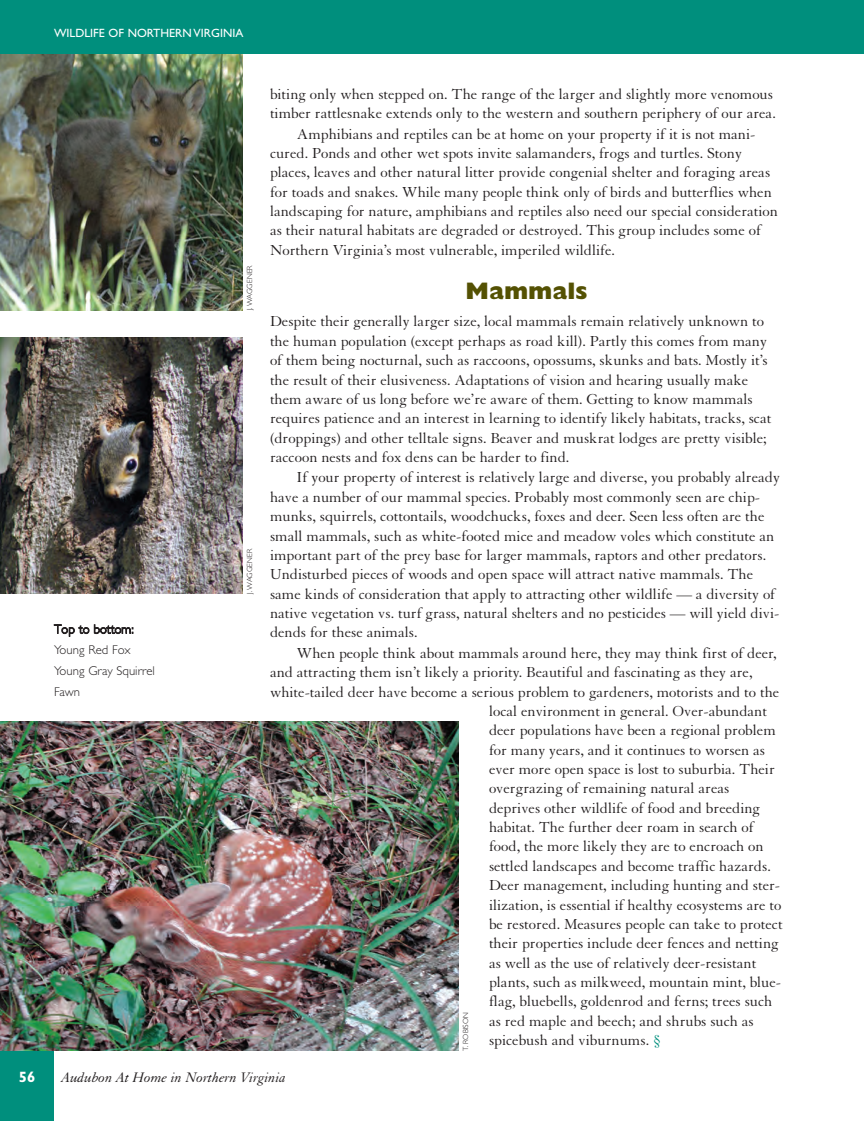
<style>
.page{position:relative;width:864px;height:1121px;background:#fff}
.page>*{position:absolute;margin:0;border:0;box-sizing:border-box;transform-origin:0 0}
.t1{font:800 24px "Gill Sans";color:#545103}
.t2{font:15.75px/19.4px "Granjon";color:#231f20}
.t3{font:italic 15px "Granjon";color:#231f20}
.t4{font:700 15px "Gill Sans";color:#fff}
.t5{font:300 12.75px/20.9px "Gill Sans";color:#231f20}
.t6{font:12px "Gill Sans";color:#fff}
.t7{font:300 7.5px "Gill Sans";letter-spacing:.015em;color:#231f20}
.s1{color:#008f7d}
</style>
<div class="page">
<div style="left:0;top:1050px;width:54px;height:70px;background:#008f7d"></div>
<img style="left:0;top:721px;width:459px;height:329px">
<img style="left:0;top:54px;width:243px;height:256px">
<img style="left:0;top:337px;width:243px;height:257px">
<div style="left:0;top:0;width:864px;height:54px;background:#008f7d"></div>
<p class="t6" style="left:54px;top:29px;width:191px">WILDLIFE OF NORTHERN VIRGINIA</p>
<p class="t5" style="left:54px;top:620px;width:103px">Top to bottom:<br>Young Red Fox<br>Young Gray Squirrel<br>Fawn</p>
<p class="t7" style="left:247px;top:310px;width:47px;rotate:-90deg">J. WAGGENER</p>
<p class="t7" style="left:247px;top:594px;width:47px;rotate:-90deg">J. WAGGENER</p>
<p class="t2" style="left:270px;top:86px;width:505px">biting only when stepped on. The range of the larger and slightly more venomous</p>
<p class="t2" style="left:270px;top:105px;width:507px">timber rattlesnake extends only to the western and southern periphery of our area.</p>
<p class="t2" style="left:297px;top:125px;width:460px">Amphibians and reptiles can be at home on your property if it is not mani-</p>
<p class="t2" style="left:270px;top:145px;width:474px">cured. Ponds and other wet spots invite salamanders, frogs and turtles. Stony</p>
<p class="t2" style="left:270px;top:164px;width:502px">places, leaves and other natural litter provide congenial shelter and foraging areas</p>
<p class="t2" style="left:270px;top:183px;width:503px">for toads and snakes. While many people think only of birds and butterflies when</p>
<p class="t2" style="left:270px;top:203px;width:510px">landscaping for nature, amphibians and reptiles also need our special consideration</p>
<p class="t2" style="left:270px;top:222px;width:493px">as their natural habitats are degraded or destroyed. This group includes some of</p>
<p class="t2" style="left:270px;top:242px;width:347px">Northern Virginia’s most vulnerable, imperiled wildlife.</p>
<h1 class="t1" style="left:466px;top:282px;width:123px">Mammals</h1>
<p class="t2" style="left:270px;top:313px;width:503px">Despite their generally larger size, local mammals remain relatively unknown to the human population (except perhaps as road kill). Partly this comes from many of them being nocturnal, such as raccoons, opossums, skunks and bats. Mostly it’s the result of their elusiveness. Adaptations of vision and hearing usually make them aware of us long before we’re aware of them. Getting to know mammals requires patience and an interest in learning to identify likely habitats, tracks, scat (droppings) and other telltale signs. Beaver and muskrat lodges are pretty visible; raccoon nests and fox dens can be harder to find.</p>
<p class="t2" style="left:270px;top:469px;width:512px;text-indent:27px">If your property of interest is relatively large and diverse, you probably already have a number of our mammal species. Probably most commonly seen are chip&shy;munks, squirrels, cottontails, woodchucks, foxes and deer. Seen less often are the small mammals, such as white-footed mice and meadow voles which constitute an important part of the prey base for larger mammals, raptors and other predators.<br>Undisturbed pieces of woods and open space will attract native mammals. The same kinds of consideration that apply to attracting other wildlife — a diversity of native vegetation vs. turf grass, natural shelters and no pesticides — will yield divi&shy;dends for these animals.</p>
<p class="t2" style="left:297px;top:644px;width:481px">When people think about mammals around here, they may think first of deer,</p>
<p class="t2" style="left:270px;top:664px;width:484px">and attracting them isn’t likely a priority. Beautiful and fascinating as they are,</p>
<p class="t2" style="left:270px;top:683px;width:511px">white- tailed deer have become a serious problem to gardeners, motorists and to the</p>
<p class="t2" style="left:489px;top:702px;width:280px">local environment in general. Over- abundant</p>
<p class="t2" style="left:489px;top:722px;width:288px">deer populations have been a regional problem</p>
<p class="t2" style="left:489px;top:741px;width:278px">for many years, and it continues to worsen as</p>
<p class="t2" style="left:489px;top:761px;width:287px">ever more open space is lost to suburbia. Their</p>
<p class="t2" style="left:489px;top:780px;width:242px">overgrazing of remaining natural areas</p>
<p class="t2" style="left:489px;top:799px;width:273px">deprives other wildlife of food and breeding</p>
<p class="t2" style="left:489px;top:819px;width:266px">habitat. The further deer roam in search of</p>
<p class="t2" style="left:489px;top:838px;width:276px">food, the more likely they are to encroach on</p>
<p class="t2" style="left:489px;top:857px;width:283px">settled landscapes and become traffic hazards.</p>
<p class="t2" style="left:489px;top:877px;width:293px">Deer management, including hunting and ster-</p>
<p class="t2" style="left:489px;top:896px;width:294px">ilization, is essential if healthy ecosystems are to</p>
<p class="t2" style="left:489px;top:915px;width:295px">be restored. Measures people can take to protect</p>
<p class="t2" style="left:489px;top:935px;width:291px">their properties include deer fences and netting</p>
<p class="t2" style="left:489px;top:954px;width:269px">as well as the use of relatively deer- resistant</p>
<p class="t2" style="left:489px;top:973px;width:294px">plants, such as milkweed, mountain mint, blue-</p>
<p class="t2" style="left:489px;top:993px;width:285px">flag, bluebells, goldenrod and ferns; trees such</p>
<p class="t2" style="left:489px;top:1012px;width:266px">as red maple and beech; and shrubs such as</p>
<p class="t2" style="left:489px;top:1032px;width:173px">spicebush and viburnums. <span class="s1">§</span></p>
<p class="t7" style="left:463px;top:1050px;width:40px;rotate:-90deg">T. ROBISON</p>
<p class="t4" style="left:19px;top:1071px;width:18px">56</p>
<p class="t3" style="left:61px;top:1072px;width:226px">Audubon At Home in Northern Virginia</p>
</div>
